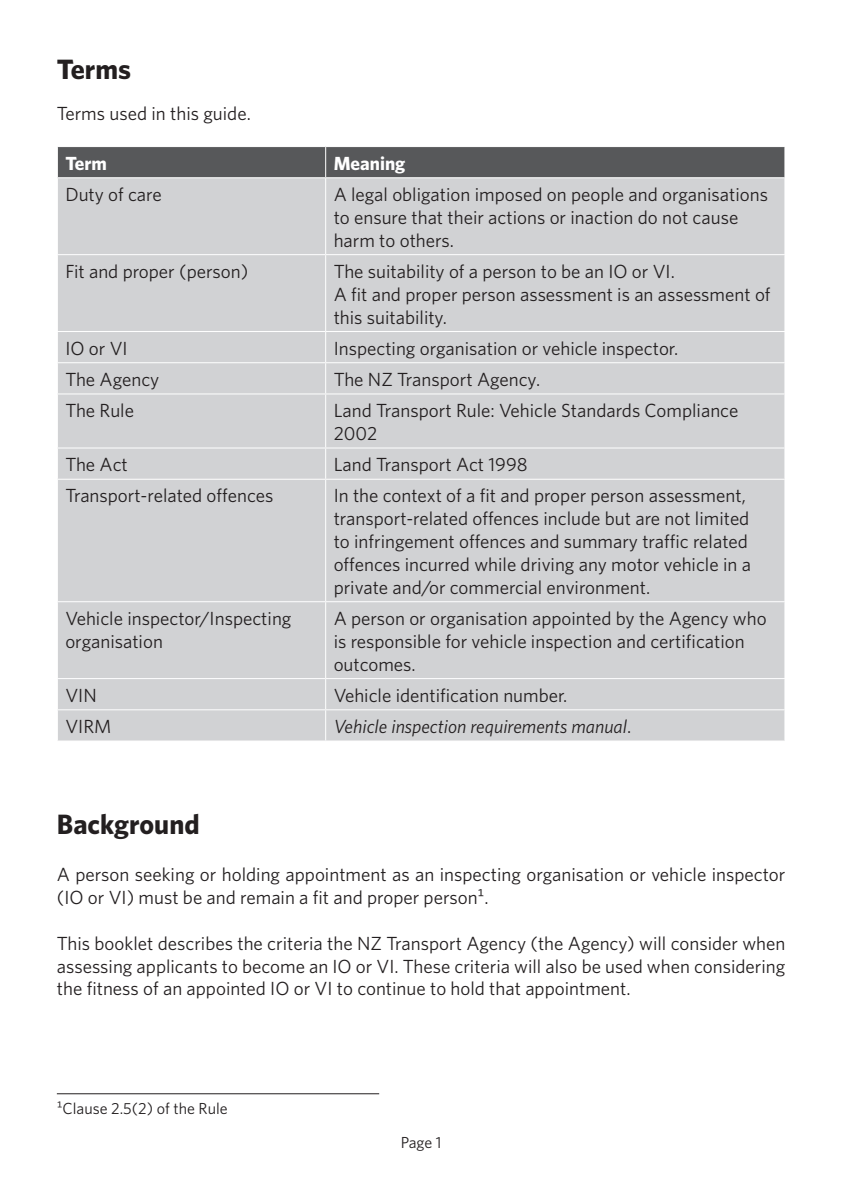
<style>
.page{position:relative;width:841px;height:1191px;background:#fff}
.page>*{position:absolute;margin:0;border:0;box-sizing:border-box;transform-origin:0 0}
.t1{font:700 28px "Whitney";color:#231f20}
.t2{font:19px/22.8px "Whitney";color:#231f20}
.t3{font:italic 19px "Whitney";color:#231f20}
.t4{font:700 19px "Whitney";color:#fff}
.t5{font:16px "Whitney";color:#231f20}
.s1{font-style:normal}
</style>
<div class="page">
<div style="left:58px;top:147px;width:726px;height:30px;background:#57585a"></div>
<div style="left:58px;top:178px;width:726px;height:562px;background:#d1d2d4"></div>
<hr style="left:325px;top:147px;width:1px;height:30px;background:#fff">
<hr style="left:325px;top:178px;width:1px;height:76px;background:#fff">
<hr style="left:57px;top:254px;width:269px;height:1px;background:#fff">
<hr style="left:326px;top:254px;width:459px;height:1px;background:#fff">
<hr style="left:325px;top:255px;width:1px;height:76px;background:#fff">
<hr style="left:57px;top:331px;width:269px;height:1px;background:#fff">
<hr style="left:326px;top:331px;width:459px;height:1px;background:#fff">
<hr style="left:325px;top:332px;width:1px;height:30px;background:#fff">
<hr style="left:57px;top:362px;width:269px;height:1px;background:#fff">
<hr style="left:326px;top:362px;width:459px;height:1px;background:#fff">
<hr style="left:325px;top:363px;width:1px;height:30px;background:#fff">
<hr style="left:57px;top:393px;width:269px;height:1px;background:#fff">
<hr style="left:326px;top:393px;width:459px;height:1px;background:#fff">
<hr style="left:325px;top:394px;width:1px;height:53px;background:#fff">
<hr style="left:57px;top:447px;width:269px;height:1px;background:#fff">
<hr style="left:326px;top:447px;width:459px;height:1px;background:#fff">
<hr style="left:325px;top:448px;width:1px;height:30px;background:#fff">
<hr style="left:57px;top:478px;width:269px;height:1px;background:#fff">
<hr style="left:326px;top:478px;width:459px;height:1px;background:#fff">
<hr style="left:325px;top:479px;width:1px;height:122px;background:#fff">
<hr style="left:57px;top:601px;width:269px;height:1px;background:#fff">
<hr style="left:326px;top:601px;width:459px;height:1px;background:#fff">
<hr style="left:325px;top:602px;width:1px;height:76px;background:#fff">
<hr style="left:57px;top:678px;width:269px;height:1px;background:#fff">
<hr style="left:326px;top:678px;width:459px;height:1px;background:#fff">
<hr style="left:325px;top:679px;width:1px;height:30px;background:#fff">
<hr style="left:57px;top:709px;width:269px;height:1px;background:#fff">
<hr style="left:326px;top:709px;width:459px;height:1px;background:#fff">
<hr style="left:325px;top:710px;width:1px;height:30px;background:#fff">
<hr style="left:57px;top:1092px;width:322px;height:1px;background:#231f20">
<p class="t1" style="left:57px;top:52px;width:76px">Terms</p>
<p class="t2" style="left:57px;top:102px;width:196px">Terms used in this guide.</p>
<p class="t4" style="left:65px;top:151px;width:43px">Term</p>
<p class="t4" style="left:334px;top:151px;width:73px">Meaning</p>
<p class="t2" style="left:65px;top:183px;width:98px">Duty of care</p>
<p class="t2" style="left:334px;top:183px;width:436px">A legal obligation imposed on people and organisations to ensure that their actions or inaction do not cause harm to others.</p>
<p class="t2" style="left:65px;top:259px;width:184px">Fit and proper (person)</p>
<p class="t2" style="left:334px;top:259px;width:343px">The suitability of a person to be an IO or VI.</p>
<p class="t2" style="left:334px;top:282px;width:438px">A fit and proper person assessment is an assessment of this suitability.</p>
<p class="t2" style="left:65px;top:336px;width:64px">IO or VI</p>
<p class="t2" style="left:334px;top:336px;width:346px">Inspecting organisation or vehicle inspector.</p>
<p class="t2" style="left:65px;top:367px;width:95px">The Agency</p>
<p class="t2" style="left:334px;top:367px;width:208px">The NZ Transport Agency.</p>
<p class="t2" style="left:65px;top:399px;width:70px">The Rule</p>
<p class="t2" style="left:334px;top:399px;width:406px">Land Transport Rule: Vehicle Standards Compliance<br>2002</p>
<p class="t2" style="left:65px;top:453px;width:64px">The Act</p>
<p class="t2" style="left:334px;top:453px;width:195px">Land Transport Act 1998</p>
<p class="t2" style="left:65px;top:484px;width:210px">Transport-related offences</p>
<p class="t2" style="left:334px;top:484px;width:417px">In the context of a fit and proper person assessment, transport-related offences include but are not limited</p>
<p class="t2" style="left:334px;top:529px;width:419px">to infringement offences and summary traffic related offences incurred while driving any motor vehicle in a private and/or commercial environment.</p>
<p class="t2" style="left:65px;top:606px;width:228px">Vehicle inspector/Inspecting organisation</p>
<p class="t2" style="left:334px;top:606px;width:434px">A person or organisation appointed by the Agency who is responsible for vehicle inspection and certification outcomes.</p>
<p class="t2" style="left:65px;top:683px;width:33px">VIN</p>
<p class="t2" style="left:334px;top:683px;width:235px">Vehicle identification number.</p>
<p class="t2" style="left:65px;top:714px;width:48px">VIRM</p>
<p class="t3" style="left:334px;top:714px;width:299px">Vehicle inspection requirements manual<span class="s1">.</span></p>
<p class="t1" style="left:57px;top:807px;width:144px">Background</p>
<p class="t2" style="left:57px;top:862px;width:730px">A person seeking or holding appointment as an inspecting organisation or vehicle inspector (IO or VI) must be and remain a fit and proper person¹.</p>
<p class="t2" style="left:57px;top:931px;width:730px;text-align:justify">This booklet describes the criteria the NZ Transport Agency (the Agency) will consider when assessing applicants to become an IO or VI. These criteria will also be used when considering the fitness of an appointed IO or VI to continue to hold that appointment.</p>
<p class="t5" style="left:57px;top:1097px;width:172px">¹Clause 2.5(2) of the Rule</p>
<p class="t5" style="left:401px;top:1131px;width:42px">Page 1</p>
</div>
